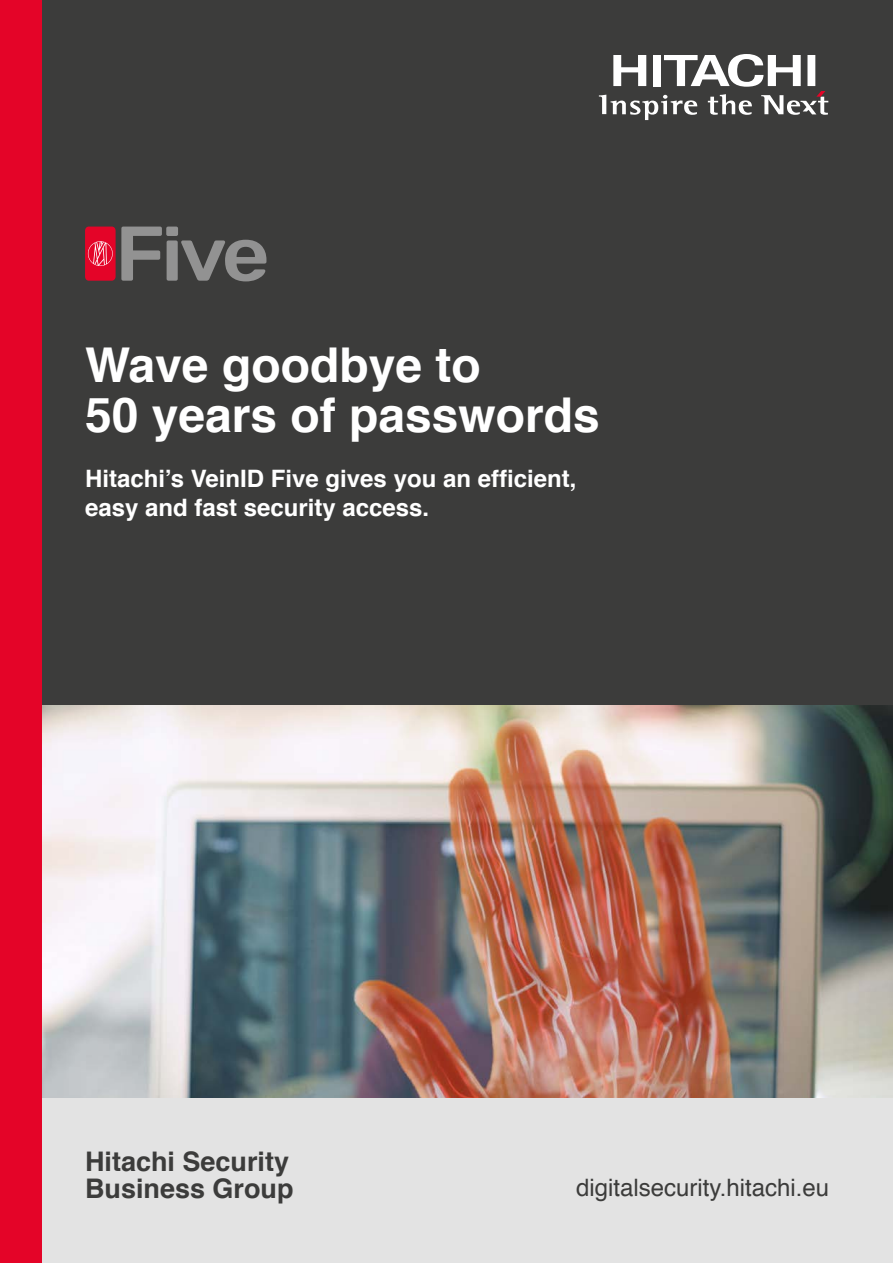
<style>
.page{position:relative;width:893px;height:1263px;background:#fff}
.page>*{position:absolute;margin:0;border:0;box-sizing:border-box;transform-origin:0 0}
.t1{font:700 48px/49.5px "Helvetica";color:#fff}
.t2{font:700 27px/27px "Helvetica";color:#3c3c3b}
.t3{font:700 24px/28.5px "Helvetica";color:#fff}
.t4{font:24px "Helvetica";color:#3c3c3b}
</style>
<div class="page">
<div style="left:0;top:0;width:43px;height:1263px;background:#e40428"></div>
<div style="left:43px;top:1097px;width:850px;height:166px;background:#e3e3e3"></div>
<div style="left:43px;top:0;width:850px;height:706px;background:#3c3c3b"></div>
<svg style="left:85px;top:227px;width:181px;height:54px"></svg>
<svg style="left:599px;top:54px;width:229px;height:66px"></svg>
<img style="left:43px;top:706px;width:850px;height:391px">
<h1 class="t1" style="left:85px;top:341px;width:516px">Wave goodbye to<br>50 years of passwords</h1>
<p class="t3" style="left:85px;top:465px;width:493px">Hitachi’s VeinID Five gives you an efficient, easy and fast security access.</p>
<p class="t2" style="left:85px;top:1148px;width:210px">Hitachi Security<br>Business Group</p>
<p class="t4" style="left:576px;top:1169px;width:255px">digitalsecurity.hitachi.eu</p>
</div>
